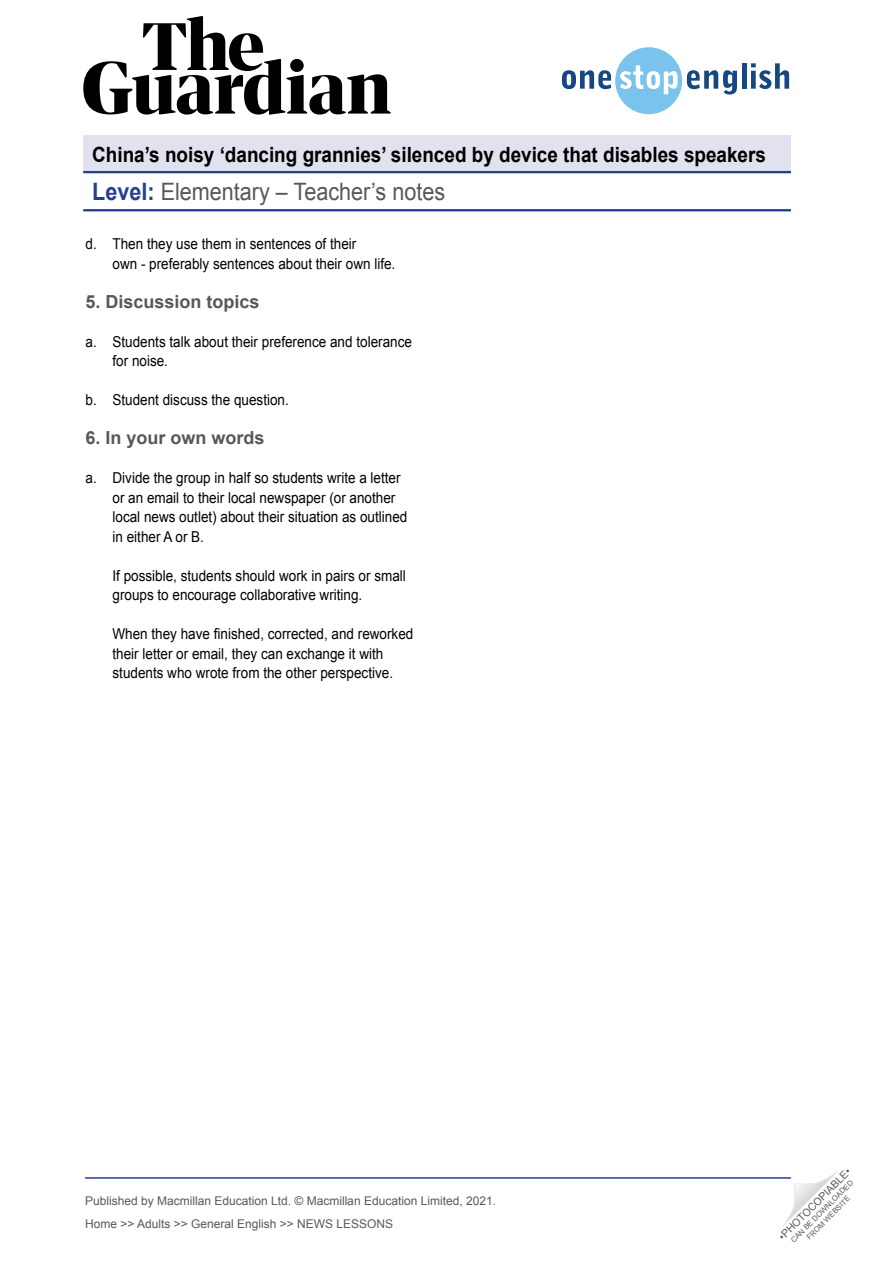
<style>
.page{position:relative;width:893px;height:1263px;background:#fff}
.page>*{position:absolute;margin:0;border:0;box-sizing:border-box;transform-origin:0 0}
.t1{font:24px "Arial";color:#58585a;scale:.9 1}
.t2{font:700 21px "Arial";color:#000;scale:.9 1}
.TN__Title{font:700 18px "Arial";color:#58585a}
.TN__Body_text{font:15px/19.5px "Arial";color:#000;scale:.9 1}
.t3{font:12px/23px "Arial";color:#58595b}
.t4{font:10.5px "Arial";color:#58595b}
.t5{font:7.5px/9px "Arial";color:#58595b;text-align:center}
.s1{font-weight:700;color:#23408f}
</style>
<div class="page">
<svg style="left:83px;top:16px;width:308px;height:99px"></svg>
<svg style="left:562px;top:47px;width:175px;height:67px"></svg>
<hr style="left:742px;top:63px;width:4px;height:26px;background:#154780">
<svg style="left:751px;top:63px;width:38px;height:26px"></svg>
<hr style="left:83px;top:209px;width:708px;height:2px;background:#23408f">
<div style="left:83px;top:136px;width:708px;height:37px;background:#e1e1ef"></div>
<hr style="left:83px;top:171px;width:708px;height:2px;background:#23408f">
<hr style="left:85px;top:1177px;width:706px;height:2px;background:#23408f">
<svg style="left:783px;top:1171px;width:55px;height:55px"></svg>
<h2 class="t2" style="left:92px;top:141px;width:750px">China’s noisy ‘dancing grannies’ silenced by device that disables speakers</h2>
<h1 class="t1" style="left:92px;top:176px;width:394px"><span class="s1">Level:</span> Elementary – Teacher’s notes</h1>
<p class="TN__Body_text" style="left:112px;top:234px;width:316px;text-indent:-27px">d. Then they use them in sentences of their<br>own - preferably sentences about their own life.</p>
<p class="TN__Title" style="left:86px;top:289px;width:176px">5. Discussion topics</p>
<p class="TN__Body_text" style="left:112px;top:332px;width:334px;text-indent:-27px">a. Students talk about their preference and tolerance for noise.</p>
<p class="TN__Body_text" style="left:86px;top:390px;width:227px">b. Student discuss the question.</p>
<p class="TN__Title" style="left:86px;top:426px;width:181px">6. In your own words</p>
<p class="TN__Body_text" style="left:112px;top:468px;width:329px;text-indent:-27px">a. Divide the group in half so students write a letter or an email to their local newspaper (or another local news outlet) about their situation as outlined in either A or B.</p>
<p class="TN__Body_text" style="left:112px;top:566px;width:327px">If possible, students should work in pairs or small groups to encourage collaborative writing.</p>
<p class="TN__Body_text" style="left:112px;top:624px;width:336px">When they have finished, corrected, and reworked their letter or email, they can exchange it with students who wrote from the other perspective.</p>
<p class="t3" style="left:85px;top:1189px;width:413px">Published by Macmillan Education Ltd. © Macmillan Education Limited, 2021.<br>Home &gt;&gt; Adults &gt;&gt; General English &gt;&gt; NEWS LESSONS</p>
<p class="t4" style="left:776px;top:1233px;width:99px;rotate:-45deg">•PHOTOCOPIABLE•</p>
<p class="t5" style="left:789px;top:1238px;width:86px;rotate:-45deg">CAN BE DOWNLOADED<br>FROM WEBSITE</p>
</div>
